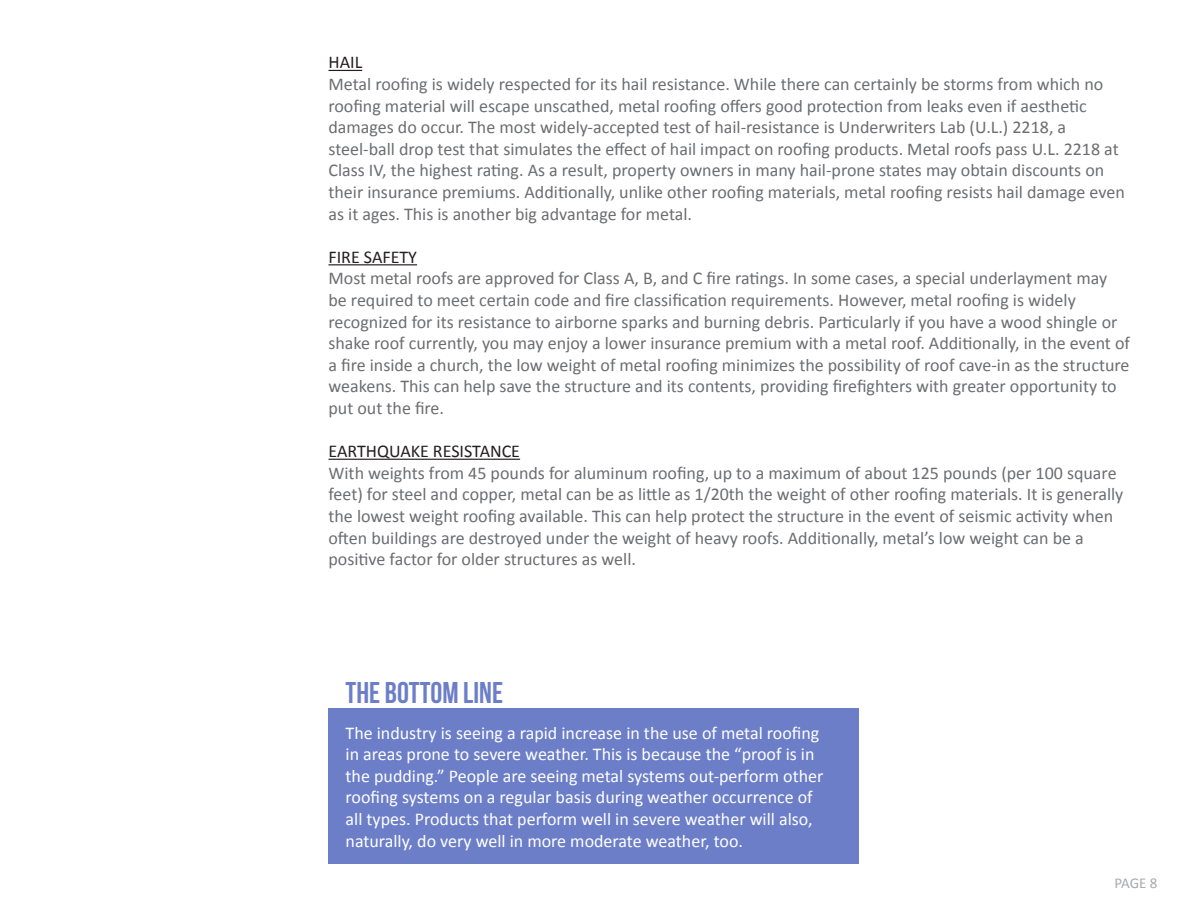
<style>
.page{position:relative;width:1188px;height:918px;background:#fff}
.page>*{position:absolute;margin:0;border:0;box-sizing:border-box;transform-origin:0 0}
.t1{font:30px "Bebas Neue";color:#6c7ec8}
.t2{font:18px/21.6px "Calibri";color:#6c6d70}
.t3{font:18px/21.6px "Calibri";color:#fff}
.t4{font:18px "Calibri";color:#231f20}
.t5{font:15px "Calibri";color:#a8a9ad}
</style>
<div class="page">
<div style="left:328px;top:708px;width:532px;height:156px;background:#6c7ec8"></div>
<hr style="left:328px;top:70px;width:34px;height:1px;background:#231f20">
<hr style="left:328px;top:264px;width:89px;height:1px;background:#231f20">
<hr style="left:328px;top:459px;width:192px;height:1px;background:#231f20">
<p class="t4" style="left:328px;top:51px;width:35px">HAIL</p>
<p class="t2" style="left:328px;top:73px;width:776px">Metal roofing is widely respected for its hail resistance. While there can certainly be storms from which no roofing material will escape unscathed, metal roofing offers good protection from leaks even if aesthetic damages do occur. The most widely-accepted test of hail-resistance is Underwriters Lab (U.L.) 2218, a</p>
<p class="t2" style="left:328px;top:138px;width:798px">steel-ball drop test that simulates the effect of hail impact on roofing products. Metal roofs pass U.L. 2218 at Class IV, the highest rating. As a result, property owners in many hail-prone states may obtain discounts on their insurance premiums. Additionally, unlike other roofing materials, metal roofing resists hail damage even as it ages. This is another big advantage for metal.</p>
<p class="t4" style="left:328px;top:245px;width:90px">FIRE SAFETY</p>
<p class="t2" style="left:328px;top:268px;width:803px">Most metal roofs are approved for Class A, B, and C fire ratings. In some cases, a special underlayment may be required to meet certain code and fire classification requirements. However, metal roofing is widely recognized for its resistance to airborne sparks and burning debris. Particularly if you have a wood shingle or shake roof currently, you may enjoy a lower insurance premium with a metal roof. Additionally, in the event of a fire inside a church, the low weight of metal roofing minimizes the possibility of roof cave-in as the structure weakens. This can help save the structure and its contents, providing firefighters with greater opportunity to put out the fire.</p>
<p class="t4" style="left:328px;top:440px;width:193px">EARTHQUAKE RESISTANCE</p>
<p class="t2" style="left:328px;top:462px;width:796px">With weights from 45 pounds for aluminum roofing, up to a maximum of about 125 pounds (per 100 square feet) for steel and copper, metal can be as little as 1/20th the weight of other roofing materials. It is generally the lowest weight roofing available. This can help protect the structure in the event of seismic activity when often buildings are destroyed under the weight of heavy roofs. Additionally, metal’s low weight can be a positive factor for older structures as well.</p>
<p class="t1" style="left:346px;top:676px;width:159px">THE BOTTOM LINE</p>
<p class="t3" style="left:346px;top:722px;width:479px">The industry is seeing a rapid increase in the use of metal roofing in areas prone to severe weather. This is because the “proof is in the pudding.” People are seeing metal systems out-perform other roofing systems on a regular basis during weather occurrence of all types. Products that perform well in severe weather will also, naturally, do very well in more moderate weather, too.</p>
<p class="t5" style="left:1114px;top:873px;width:44px">PAGE 8</p>
</div>
